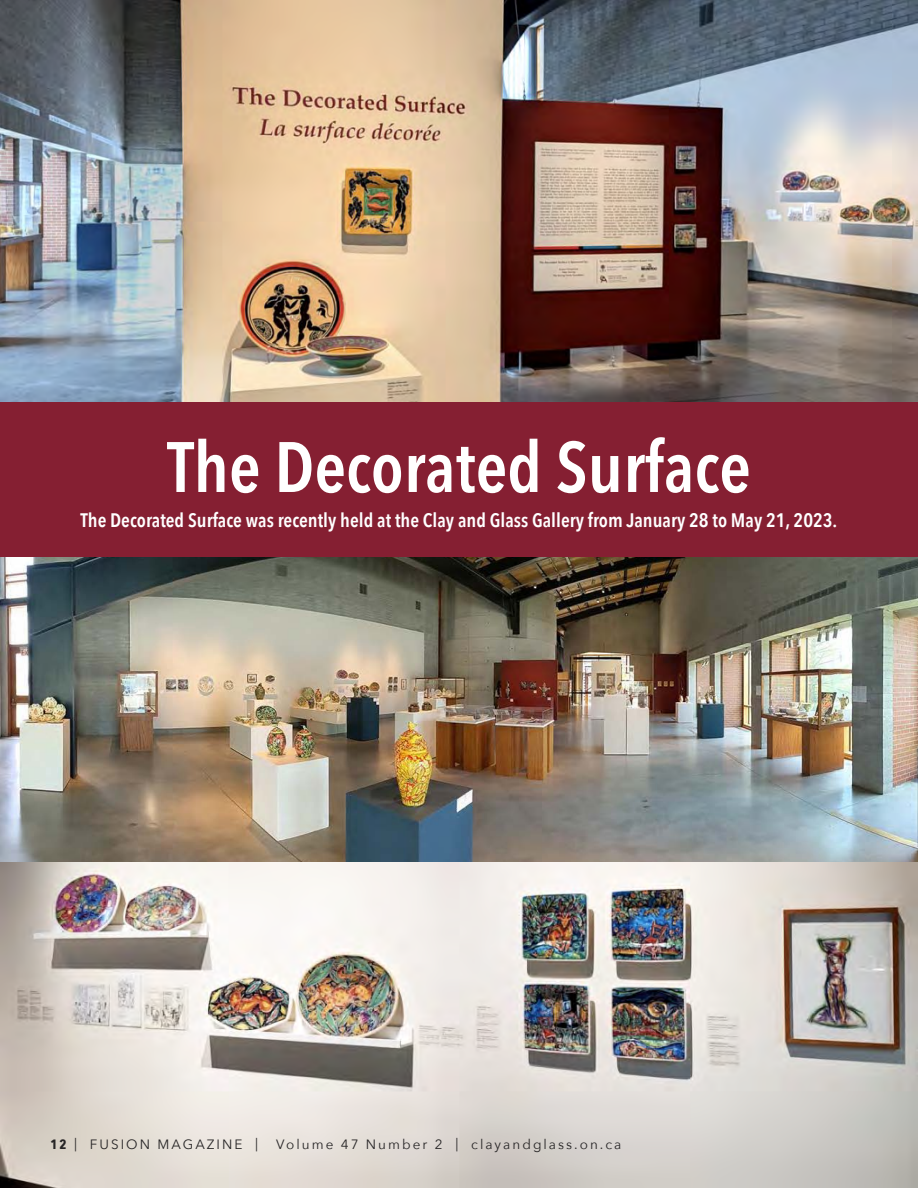
<style>
.page{position:relative;width:918px;height:1188px;background:#fff}
.page>*{position:absolute;margin:0;border:0;box-sizing:border-box;transform-origin:0 0}
.t1{font:600 70.5px "Avenir Next Condensed";color:#fff}
.t2{font:600 19.5px "Avenir Next Condensed";color:#fff}
.t3{font:13.5px "Avenir Next";letter-spacing:.15em;color:#272526}
.s1{font-family:"Avenir Next Condensed";font-weight:700}
</style>
<div class="page">
<img style="left:0;top:557px;width:918px;height:631px">
<img style="left:0;top:0;width:918px;height:403px">
<div style="left:0;top:403px;width:918px;height:154px;background:#851f32"></div>
<p class="t1" style="left:167px;top:421px;width:585px">The Decorated Surface</p>
<p class="t2" style="left:81px;top:508px;width:758px">The Decorated Surface was recently held at the Clay and Glass Gallery from January 28 to May 21, 2023.</p>
<p class="t3" style="left:50px;top:1136px;width:209px"><span class="s1">12</span> | FUSION MAGAZINE |</p>
<p class="t3" style="left:276px;top:1136px;width:347px">Volume 47 Number 2 | clayandglass.on.ca</p>
</div>
